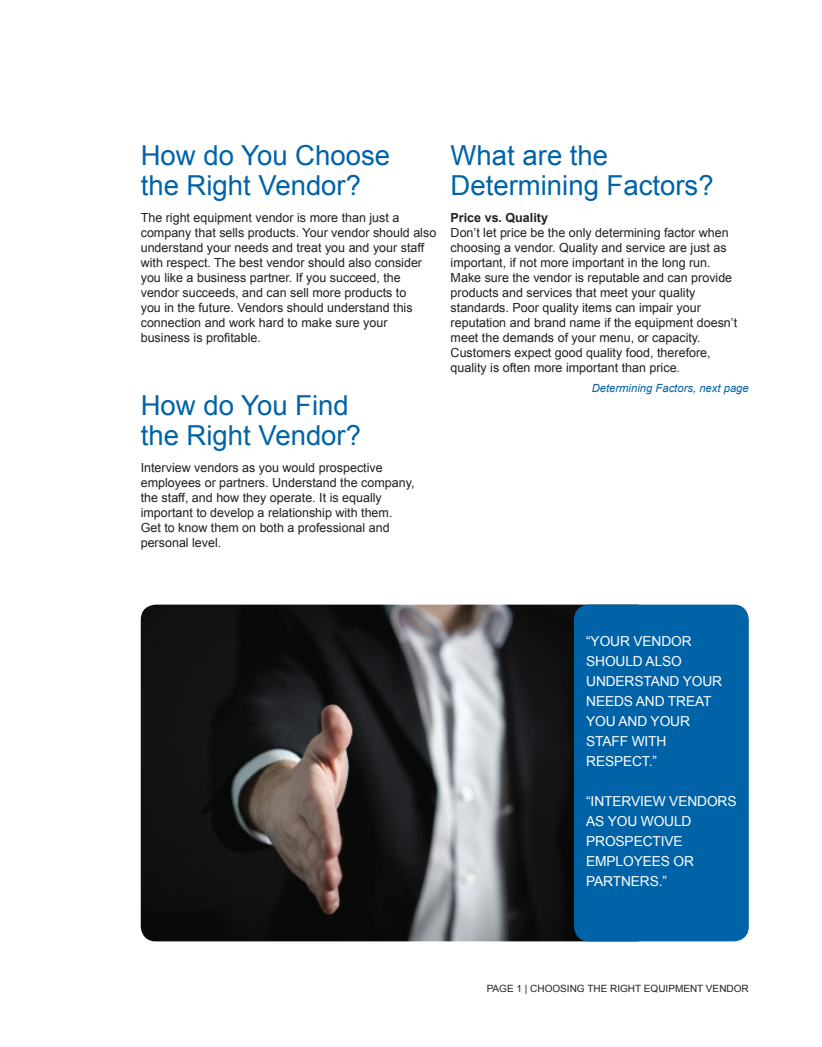
<style>
.page{position:relative;width:822px;height:1047px;background:#fff}
.page>*{position:absolute;margin:0;border:0;box-sizing:border-box;transform-origin:0 0}
.t1{font:27.5px/30px "Arial";color:#0163a7}
.t2{font:13.75px/20px "Arial";letter-spacing:-.01em;color:#fff}
.t3{font:12.5px/15px "Arial";color:#231f20}
.t4{font:700 12.5px "Arial";color:#231f20}
.t5{font:italic 11.25px "Arial";color:#0163a7}
.t6{font:10px "Arial";color:#231f20}
</style>
<div class="page">
<img style="left:141px;top:604px;width:444px;height:337px">
<div style="left:574px;top:604px;width:174px;height:337px;background:#0163a7;border-radius:15px"></div>
<h1 class="t1" style="left:141px;top:141px;width:251px">How do You Choose the Right Vendor?</h1>
<p class="t3" style="left:141px;top:210px;width:297px">The right equipment vendor is more than just a company that sells products. Your vendor should also understand your needs and treat you and your staff with respect. The best vendor should also consider you like a business partner. If you succeed, the vendor succeeds, and can sell more products to<br>you in the future. Vendors should understand this connection and work hard to make sure your business is profitable.</p>
<h1 class="t1" style="left:141px;top:390px;width:222px">How do You Find the Right Vendor?</h1>
<p class="t3" style="left:141px;top:460px;width:275px">Interview vendors as you would prospective employees or partners. Understand the company, the staff, and how they operate. It is equally important to develop a relationship with them.<br>Get to know them on both a professional and personal level.</p>
<h1 class="t1" style="left:450px;top:141px;width:264px">What are the<br>Determining Factors?</h1>
<p class="t4" style="left:450px;top:209px;width:99px">Price vs. Quality</p>
<p class="t3" style="left:450px;top:225px;width:288px">Don’t let price be the only determining factor when choosing a vendor. Quality and service are just as important, if not more important in the long run.<br>Make sure the vendor is reputable and can provide products and services that meet your quality standards. Poor quality items can impair your reputation and brand name if the equipment doesn’t meet the demands of your menu, or capacity.<br>Customers expect good quality food, therefore, quality is often more important than price.</p>
<p class="t5" style="left:591px;top:380px;width:158px">Determining Factors, next page</p>
<p class="t2" style="left:586px;top:631px;width:137px">“YOUR VENDOR<br>SHOULD ALSO<br>UNDERSTAND YOUR<br>NEEDS AND TREAT<br>YOU AND YOUR<br>STAFF WITH<br>RESPECT.”</p>
<p class="t2" style="left:586px;top:791px;width:152px">“INTERVIEW VENDORS<br>AS YOU WOULD<br>PROSPECTIVE<br>EMPLOYEES OR<br>PARTNERS.”</p>
<p class="t6" style="left:486px;top:981px;width:263px">PAGE 1 | CHOOSING THE RIGHT EQUIPMENT VENDOR</p>
</div>
